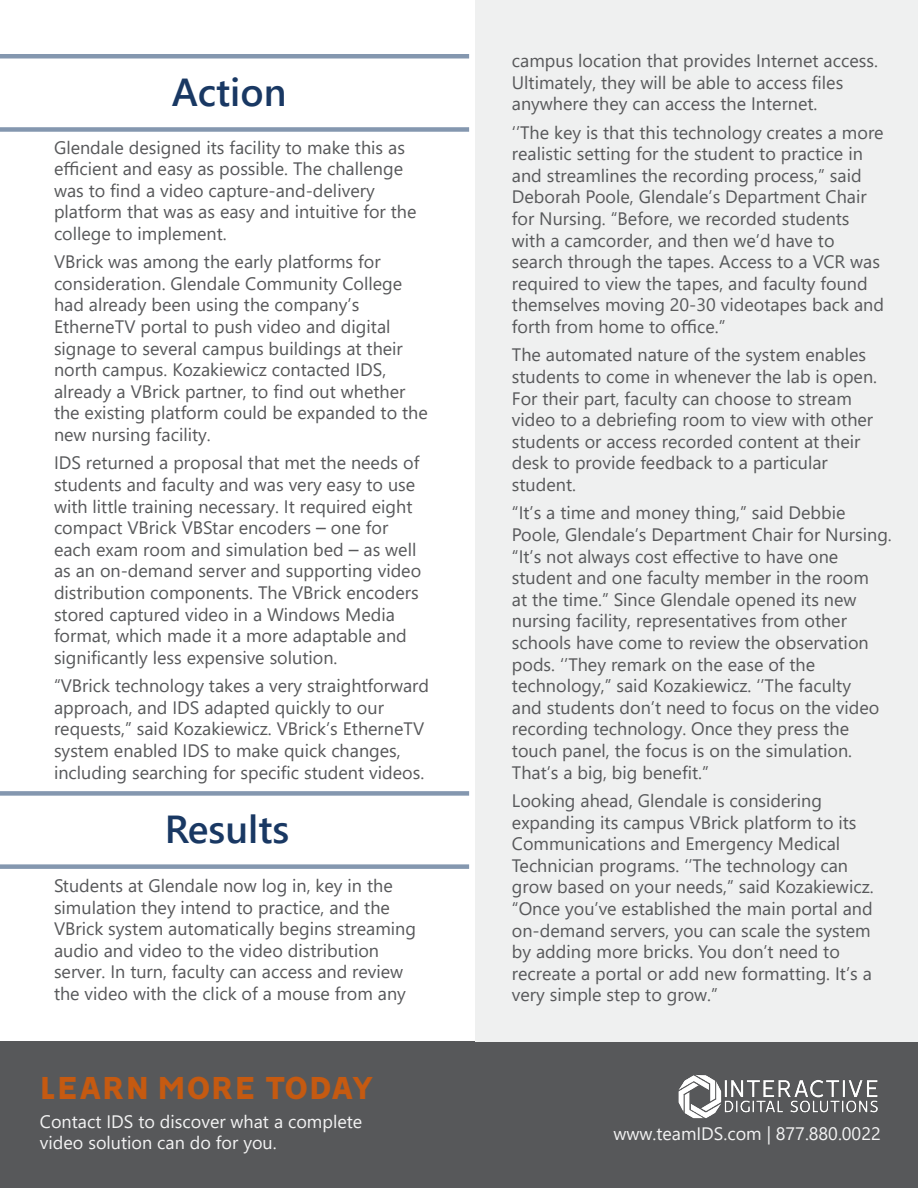
<style>
.page{position:relative;width:918px;height:1188px;background:#fff}
.page>*{position:absolute;margin:0;border:0;box-sizing:border-box;transform-origin:0 0}
.Heading2{font:600 39px "Segoe UI";color:#193863}
.t1{font:800 36px "Vision";color:#c55a11}
.Body{font:18px/21.6px "Segoe UI";color:#57585a}
.t2{font:18px/21.6px "Segoe UI";color:#f3f3f3}
</style>
<div class="page">
<div style="left:0;top:1041px;width:918px;height:147px;background:#57585a"></div>
<img style="left:678px;top:1075px;width:200px;height:44px">
<div style="left:476px;top:0;width:442px;height:1041px;background:#eff0f0"></div>
<div style="left:0;top:127px;width:469px;height:5px;background:#8497af"></div>
<hr style="left:0;top:54px;width:469px;height:4px;background:#8497af">
<div style="left:0;top:864px;width:469px;height:5px;background:#8497af"></div>
<div style="left:0;top:791px;width:469px;height:5px;background:#8497af"></div>
<p class="Heading2" style="left:172px;top:56px;width:116px">Action</p>
<p class="Body" style="left:54px;top:135px;width:364px">Glendale designed its facility to make this as efficient and easy as possible. The challenge was to find a video capture-and-delivery platform that was as easy and intuitive for the college to implement.</p>
<p class="Body" style="left:54px;top:249px;width:375px">VBrick was among the early platforms for consideration. Glendale Community College had already been using the company’s EtherneTV portal to push video and digital signage to several campus buildings at their north campus. Kozakiewicz contacted IDS, already a VBrick partner, to find out whether the existing platform could be expanded to the new nursing facility.</p>
<p class="Body" style="left:54px;top:451px;width:369px">IDS returned a proposal that met the needs of students and faculty and was very easy to use with little training necessary. It required eight compact VBrick VBStar encoders – one for each exam room and simulation bed – as well as an on-demand server and supporting video distribution components. The VBrick encoders stored captured video in a Windows Media format, which made it a more adaptable and significantly less expensive solution.</p>
<p class="Body" style="left:54px;top:673px;width:377px">“VBrick technology takes a very straightforward approach, and IDS adapted quickly to our requests,” said Kozakiewicz. VBrick’s EtherneTV system enabled IDS to make quick changes, including searching for specific student videos.</p>
<p class="Heading2" style="left:165px;top:793px;width:126px">Results</p>
<p class="Body" style="left:54px;top:873px;width:364px">Students at Glendale now log in, key in the simulation they intend to practice, and the VBrick system automatically begins streaming audio and video to the video distribution server. In turn, faculty can access and review the video with the click of a mouse from any</p>
<p class="Body" style="left:512px;top:48px;width:368px">campus location that provides Internet access.<br>Ultimately, they will be able to access files anywhere they can access the Internet.</p>
<p class="Body" style="left:512px;top:120px;width:374px">‘’The key is that this technology creates a more realistic setting for the student to practice in and streamlines the recording process,” said Deborah Poole, Glendale’s Department Chair for Nursing. “Before, we recorded students with a camcorder, and then we’d have to search through the tapes. Access to a VCR was required to view the tapes, and faculty found themselves moving 20-30 videotapes back and forth from home to office.”</p>
<p class="Body" style="left:512px;top:343px;width:367px">The automated nature of the system enables students to come in whenever the lab is open.<br>For their part, faculty can choose to stream video to a debriefing room to view with other students or access recorded content at their desk to provide feedback to a particular student.</p>
<p class="Body" style="left:512px;top:501px;width:381px">“It’s a time and money thing,” said Debbie Poole, Glendale’s Department Chair for Nursing. “It’s not always cost effective to have one student and one faculty member in the room<br>at the time.” Since Glendale opened its new nursing facility, representatives from other schools have come to review the observation pods. ‘’They remark on the ease of the technology,” said Kozakiewicz. ‘’The faculty<br>and students don’t need to focus on the video recording technology. Once they press the touch panel, the focus is on the simulation.<br>That’s a big, big benefit.”</p>
<p class="Body" style="left:512px;top:788px;width:363px">Looking ahead, Glendale is considering expanding its campus VBrick platform to its Communications and Emergency Medical Technician programs. ‘’The technology can grow based on your needs,” said Kozakiewicz. “Once you’ve established the main portal and on-demand servers, you can scale the system by adding more bricks. You don’t need to recreate a portal or add new formatting. It’s a very simple step to grow.”</p>
<h2 class="t1" style="left:40px;top:1066px;width:336px">LEARN MORE TODAY</h2>
<p class="t2" style="left:40px;top:1109px;width:324px">Contact IDS to discover what a complete video solution can do for you.</p>
<p class="t2" style="left:613px;top:1121px;width:269px">www.teamIDS.com | 877.880.0022</p>
</div>
